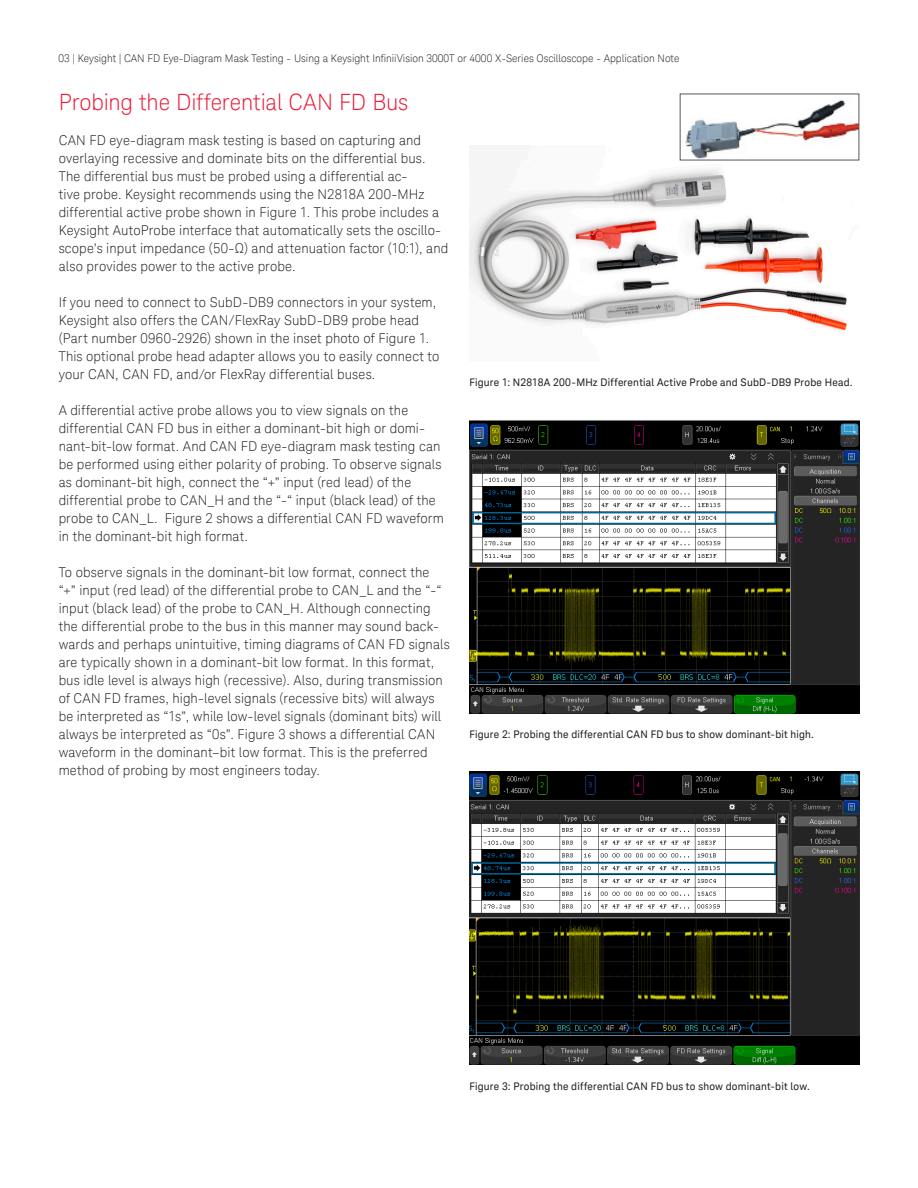
<style>
.page{position:relative;width:918px;height:1188px;background:#fff}
.page>*{position:absolute;margin:0;border:0;box-sizing:border-box;transform-origin:0 0}
.K_Heading_1{font:300 22.5px "Keysight Sans";letter-spacing:-.005em;color:#ed1a36}
.K_Body_Text{font:300 13.5px/18px "Keysight Sans";letter-spacing:.01em;color:#231f20}
.K_Captions{font:10.5px "Keysight Sans";letter-spacing:.02em;color:#231f20}
.t1{font:300 10.5px "Keysight Sans";color:#231f20}
</style>
<div class="page">
<img style="left:469px;top:420px;width:390px;height:293px">
<img style="left:469px;top:772px;width:390px;height:293px">
<img style="left:469px;top:145px;width:390px;height:186px">
<img style="left:682px;top:100px;width:175px;height:58px">
<p class="t1" style="left:59px;top:52px;width:622px">03 | Keysight | CAN FD Eye-Diagram Mask Testing - Using a Keysight InfiniiVision 3000T or 4000 X-Series Oscilloscope - Application Note</p>
<p class="K_Heading_1" style="left:59px;top:89px;width:351px">Probing the Differential CAN FD Bus</p>
<p class="K_Body_Text" style="left:59px;top:131px;width:391px">CAN FD eye-diagram mask testing is based on capturing and overlaying recessive and dominate bits on the differential bus.<br>The differential bus must be probed using a differential ac-<br>tive probe. Keysight recommends using the N2818A 200-MHz differential active probe shown in Figure 1. This probe includes a Keysight AutoProbe interface that automatically sets the oscillo&shy;scope’s input impedance (50-Ω) and attenuation factor (10:1), and also provides power to the active probe.</p>
<p class="K_Body_Text" style="left:59px;top:293px;width:382px">If you need to connect to SubD-DB9 connectors in your system, Keysight also offers the CAN/FlexRay SubD-DB9 probe head (Part number 0960-2926) shown in the inset photo of Figure 1.<br>This optional probe head adapter allows you to easily connect to your CAN, CAN FD, and/or FlexRay differential buses.</p>
<p class="K_Body_Text" style="left:59px;top:401px;width:387px">A differential active probe allows you to view signals on the differential CAN FD bus in either a dominant-bit high or domi&shy;nant-bit-low format. And CAN FD eye-diagram mask testing can be performed using either polarity of probing. To observe signals as dominant-bit high, connect the “+” input (red lead) of the differential probe to CAN_H and the “-“ input (black lead) of the probe to CAN_L. Figure 2 shows a differential CAN FD waveform in the dominant-bit high format.</p>
<p class="K_Body_Text" style="left:59px;top:563px;width:393px">To observe signals in the dominant-bit low format, connect the “+” input (red lead) of the differential probe to CAN_L and the “-“ input (black lead) of the probe to CAN_H. Although connecting the differential probe to the bus in this manner may sound back&shy;wards and perhaps unintuitive, timing diagrams of CAN FD signals are typically shown in a dominant-bit low format. In this format, bus idle level is always high (recessive). Also, during transmission of CAN FD frames, high-level signals (recessive bits) will always be interpreted as “1s”, while low-level signals (dominant bits) will always be interpreted as “0s”. Figure 3 shows a differential CAN waveform in the dominant–bit low format. This is the preferred method of probing by most engineers today.</p>
<p class="K_Captions" style="left:469px;top:376px;width:385px">Figure 1: N2818A 200-MHz Differential Active Probe and SubD-DB9 Probe Head.</p>
<p class="K_Captions" style="left:469px;top:728px;width:346px">Figure 2: Probing the differential CAN FD bus to show dominant-bit high.</p>
<p class="K_Captions" style="left:469px;top:1079px;width:342px">Figure 3: Probing the differential CAN FD bus to show dominant-bit low.</p>
</div>
